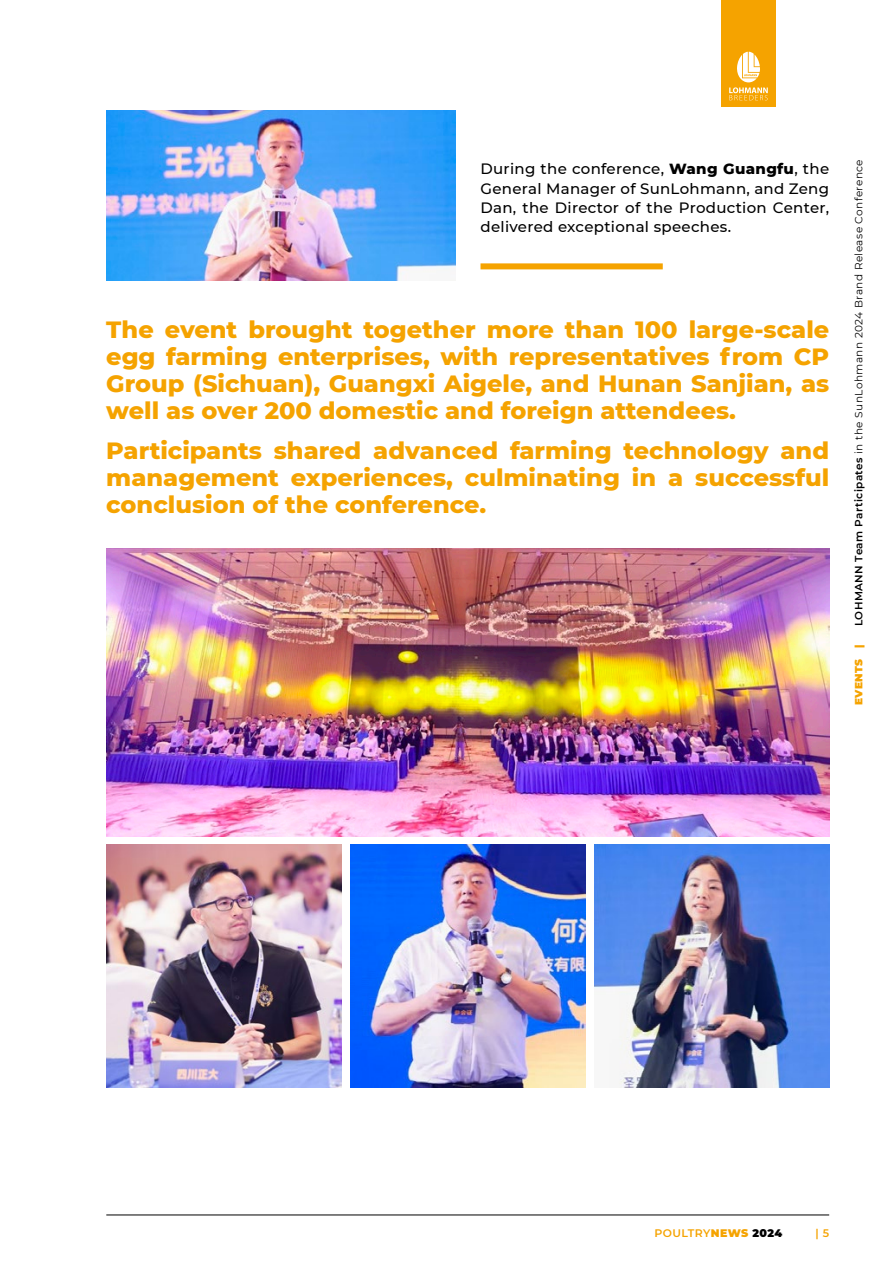
<style>
.page{position:relative;width:893px;height:1263px;background:#fff}
.page>*{position:absolute;margin:0;border:0;box-sizing:border-box;transform-origin:0 0}
.t1{font:800 24px/27px "Montserrat";color:#f5a300;text-align:justify}
.TEXTO{font:500 15px/19.2px "Montserrat";letter-spacing:.02em;color:#000;text-align:justify}
.t2{font:600 10.95px "Montserrat";letter-spacing:.04em;color:#f5a300}
.t3{font:10.5px "Montserrat";letter-spacing:.04em;color:#000}
.t4{font:900 10.5px "Montserrat";letter-spacing:.04em;color:#f5a300}
.s1{font-weight:800}
.s2{font-weight:600}
.s3{font-weight:900}
.s4{font-weight:900;color:#000}
</style>
<div class="page">
<img style="left:106px;top:111px;width:349px;height:170px">
<img style="left:106px;top:549px;width:723px;height:287px">
<img style="left:106px;top:844px;width:235px;height:243px">
<img style="left:350px;top:844px;width:235px;height:243px">
<img style="left:594px;top:844px;width:235px;height:243px">
<div style="left:480px;top:263px;width:183px;height:6px;background:#f5a300"></div>
<hr style="left:106px;top:1215px;width:723px;height:1px;background:#000">
<div style="left:721px;top:0;width:54px;height:106px;background:#f5a300"></div>
<svg style="left:729px;top:52px;width:39px;height:48px"></svg>
<p class="TEXTO" style="left:480px;top:159px;width:350px">During the conference, <span class="s1">Wang Guangfu</span>, the General Manager of SunLohmann, and Zeng Dan, the Director of the Production Center, delivered exceptional speeches.</p>
<p class="t1" style="left:106px;top:315px;width:724px">The event brought together more than 100 large-scale egg farming enterprises, with representatives from CP Group (Sichuan), Guangxi Aigele, and Hunan Sanjian, as well as over 200 domestic and foreign attendees.</p>
<p class="t1" style="left:106px;top:436px;width:724px">Participants shared advanced farming technology and management experiences, culminating in a successful conclusion of the conference.</p>
<p class="t3" style="left:852px;top:626px;width:468px;rotate:-90deg"><span class="s2">LOHMANN Team Participates</span> in the SunLohmann 2024 Brand Release Conference</p>
<p class="t4" style="left:851px;top:705px;width:62px;rotate:-90deg">EVENTS |</p>
<p class="t2" style="left:654px;top:1225px;width:130px">POULTRY<span class="s3">NEWS</span> <span class="s4">2024</span></p>
<p class="t2" style="left:816px;top:1225px;width:15px">| 5</p>
</div>
